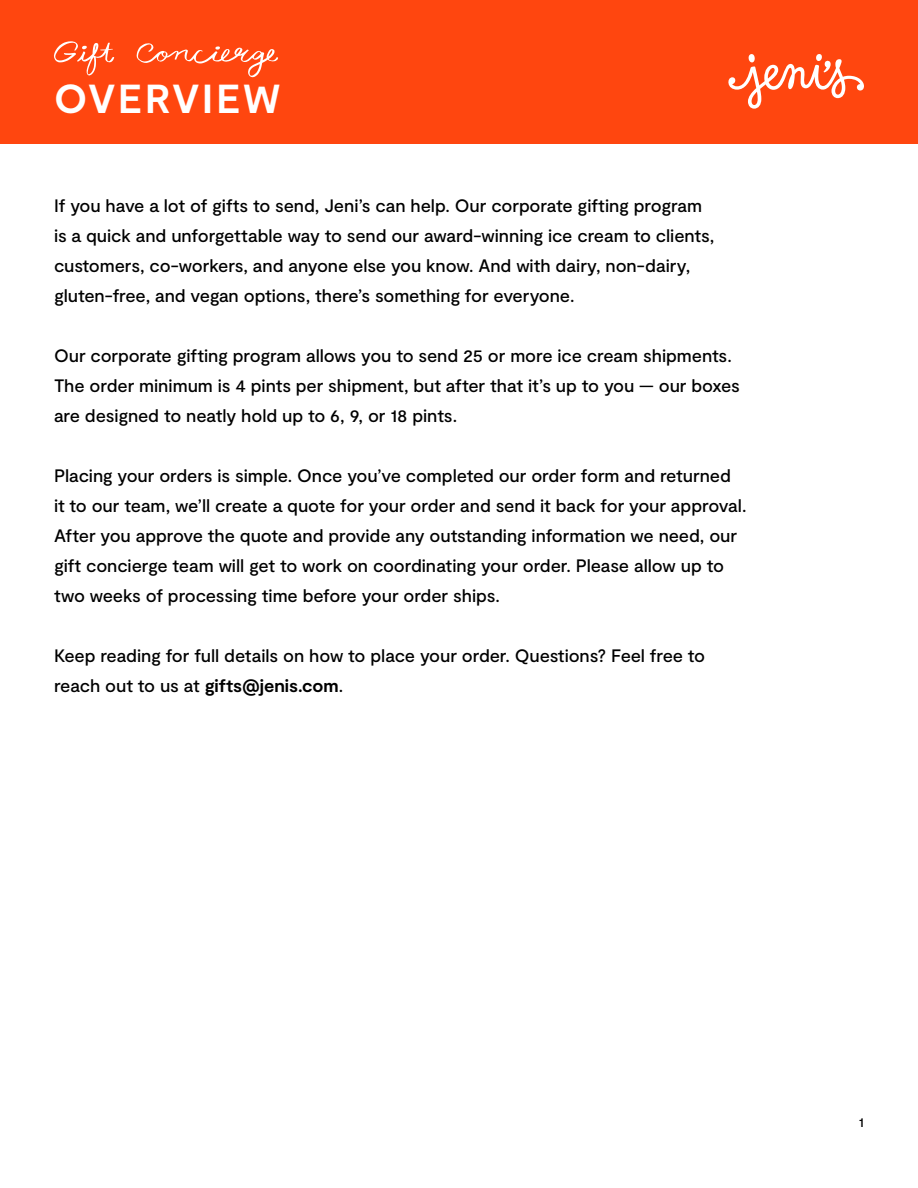
<style>
.page{position:relative;width:918px;height:1188px;background:#fff}
.page>*{position:absolute;margin:0;border:0;box-sizing:border-box;transform-origin:0 0}
.t1{font:700 40.5px "Moderat";letter-spacing:.06em;color:#fff}
.t2{font:500 18px/30px "Moderat";letter-spacing:-.005em;color:#000}
.t3{font:500 13.5px "Moderat";color:#000}
.s1{font-weight:700}
</style>
<div class="page">
<div style="left:0;top:0;width:918px;height:144px;background:#ff460f"></div>
<svg style="left:728px;top:54px;width:136px;height:55px"></svg>
<svg style="left:54px;top:41px;width:60px;height:35px"></svg>
<svg style="left:137px;top:43px;width:141px;height:34px"></svg>
<p class="t1" style="left:54px;top:75px;width:228px">OVERVIEW</p>
<p class="t2" style="left:54px;top:192px;width:662px">If you have a lot of gifts to send, Jeni’s can help. Our corporate gifting program is a quick and unforgettable way to send our award-winning ice cream to clients, customers, co-workers, and anyone else you know. And with dairy, non-dairy, gluten-free, and vegan options, there’s something for everyone.</p>
<p class="t2" style="left:54px;top:342px;width:688px">Our corporate gifting program allows you to send 25 or more ice cream shipments.<br>The order minimum is 4 pints per shipment, but after that it’s up to you — our boxes are designed to neatly hold up to 6, 9, or 18 pints.</p>
<p class="t2" style="left:54px;top:462px;width:694px">Placing your orders is simple. Once you’ve completed our order form and returned<br>it to our team, we’ll create a quote for your order and send it back for your approval.<br>After you approve the quote and provide any outstanding information we need, our gift concierge team will get to work on coordinating your order. Please allow up to two weeks of processing time before your order ships.</p>
<p class="t2" style="left:54px;top:642px;width:653px">Keep reading for full details on how to place your order. Questions? Feel free to reach out to us at <span class="s1">gifts@jenis.com</span>.</p>
<p class="t3" style="left:859px;top:1114px;width:7px">1</p>
</div>
